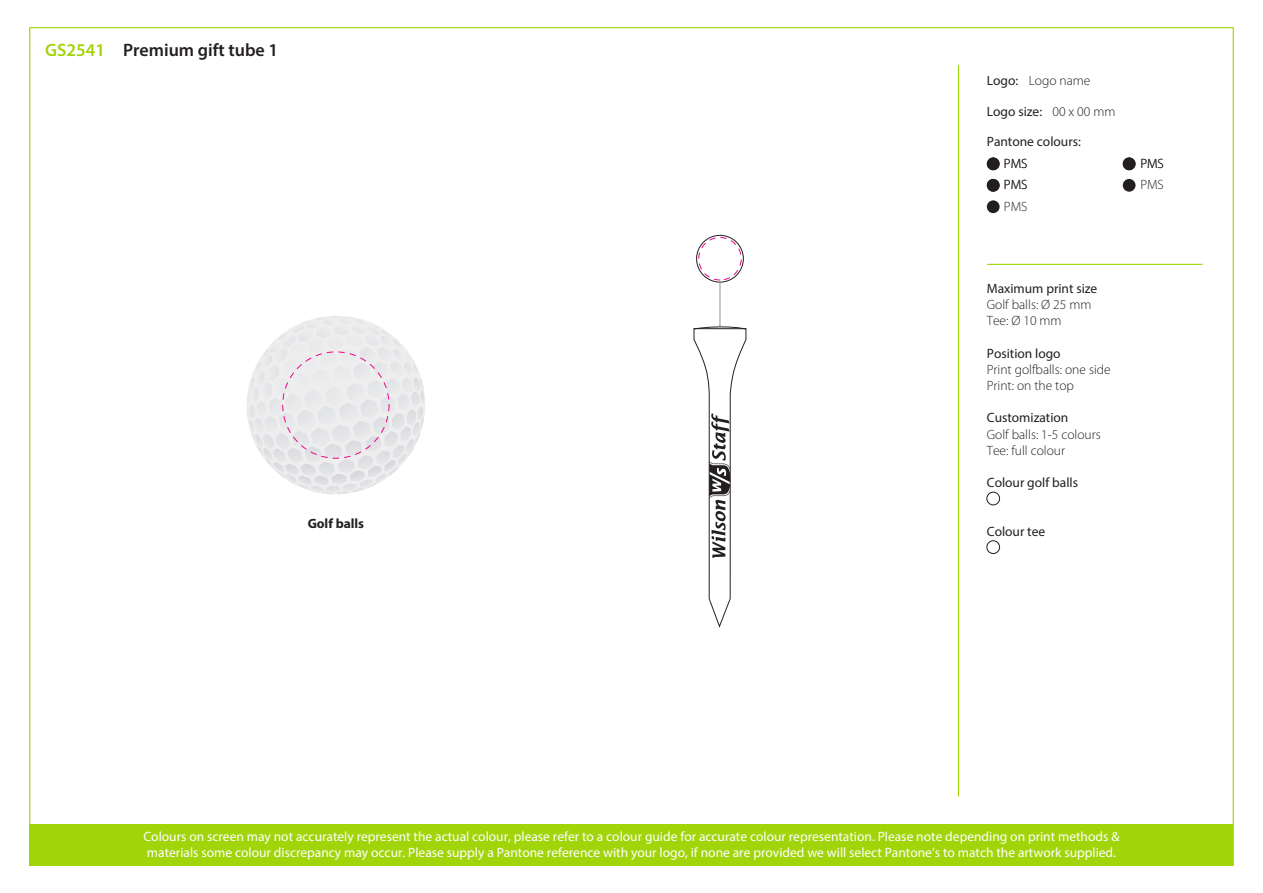
<style>
.page{position:relative;width:1263px;height:893px;background:#fff}
.page>*{position:absolute;margin:0;border:0;box-sizing:border-box;transform-origin:0 0}
.t1{font:600 18px "Myriad Pro";color:#231f20}
.t2{font:13.5px/16.2px "Myriad Pro";color:#fff}
.t3{font:300 13.5px/16.2px "Myriad Pro";color:#231f20}
.t4{font:13.5px "Myriad Pro";color:#231f20}
.t5{font:700 13.5px "Myriad Pro";color:#231f20}
.s1{color:#a2d40a}
</style>
<div class="page">
<div style="left:30px;top:824px;width:1203px;height:41px;background:#a2d40a"></div>
<hr style="left:958px;top:65px;width:1px;height:731px;background:#a2d40a">
<svg style="left:247px;top:316px;width:178px;height:178px"></svg>
<hr style="left:987px;top:264px;width:215px;height:1px;background:#a2d40a">
<div style="left:987px;top:492px;width:13px;height:13px;border:1px solid #231f20;border-radius:50%"></div>
<div style="left:987px;top:541px;width:13px;height:13px;border:1px solid #231f20;border-radius:50%"></div>
<div style="left:696px;top:235px;width:47px;height:47px;border:1px solid #231f20;border-radius:50%"></div>
<hr style="left:720px;top:283px;width:1px;height:44px;background:#939598">
<svg style="left:694px;top:324px;width:52px;height:303px"></svg>
<div style="left:1123px;top:179px;width:12px;height:13px;background:#231f20;border-radius:50%"></div>
<div style="left:987px;top:179px;width:12px;height:13px;background:#231f20;border-radius:50%"></div>
<div style="left:987px;top:157px;width:12px;height:13px;background:#231f20;border-radius:50%"></div>
<div style="left:1123px;top:157px;width:12px;height:13px;background:#231f20;border-radius:50%"></div>
<div style="left:987px;top:200px;width:12px;height:13px;background:#231f20;border-radius:50%"></div>
<div style="left:698px;top:237px;width:44px;height:43px;border:1px dashed #ed028c;border-radius:50%"></div>
<h1 class="t1" style="left:45px;top:38px;width:234px"><span class="s1">GS2541</span> Premium gift tube 1</h1>
<p class="t5" style="left:308px;top:515px;width:58px">Golf balls</p>
<p class="t4" style="left:987px;top:73px;width:33px">Logo:</p>
<p class="t4" style="left:987px;top:103px;width:57px">Logo size:</p>
<p class="t3" style="left:1029px;top:73px;width:63px">Logo name</p>
<p class="t3" style="left:1052px;top:103px;width:65px">00 x 00 mm</p>
<p class="t4" style="left:987px;top:133px;width:96px">Pantone colours:</p>
<p class="t3" style="left:1004px;top:155px;width:25px">PMS</p>
<p class="t3" style="left:1140px;top:155px;width:25px">PMS</p>
<p class="t3" style="left:1004px;top:177px;width:25px">PMS</p>
<p class="t3" style="left:1140px;top:177px;width:25px">PMS</p>
<p class="t3" style="left:1004px;top:198px;width:25px">PMS</p>
<p class="t4" style="left:987px;top:280px;width:112px">Maximum print size</p>
<p class="t3" style="left:987px;top:296px;width:106px">Golf balls: Ø 25 mm<br>Tee: Ø 10 mm</p>
<p class="t4" style="left:987px;top:345px;width:75px">Position logo</p>
<p class="t3" style="left:987px;top:361px;width:125px">Print golfballs: one side<br>Print: on the top</p>
<p class="t4" style="left:987px;top:410px;width:83px">Customization</p>
<p class="t3" style="left:987px;top:426px;width:115px">Golf balls: 1-5 colours<br>Tee: full colour</p>
<p class="t4" style="left:987px;top:474px;width:93px">Colour golf balls</p>
<p class="t4" style="left:987px;top:523px;width:60px">Colour tee</p>
<p class="t2" style="left:143px;top:828px;width:977px">Colours on screen may not accurately represent the actual colour, please refer to a colour guide for accurate colour representation. Please note depending on print methods &amp; materials some colour discrepancy may occur. Please supply a Pantone reference with your logo, if none are provided we will select Pantone’s to match the artwork supplied.</p>
</div>
